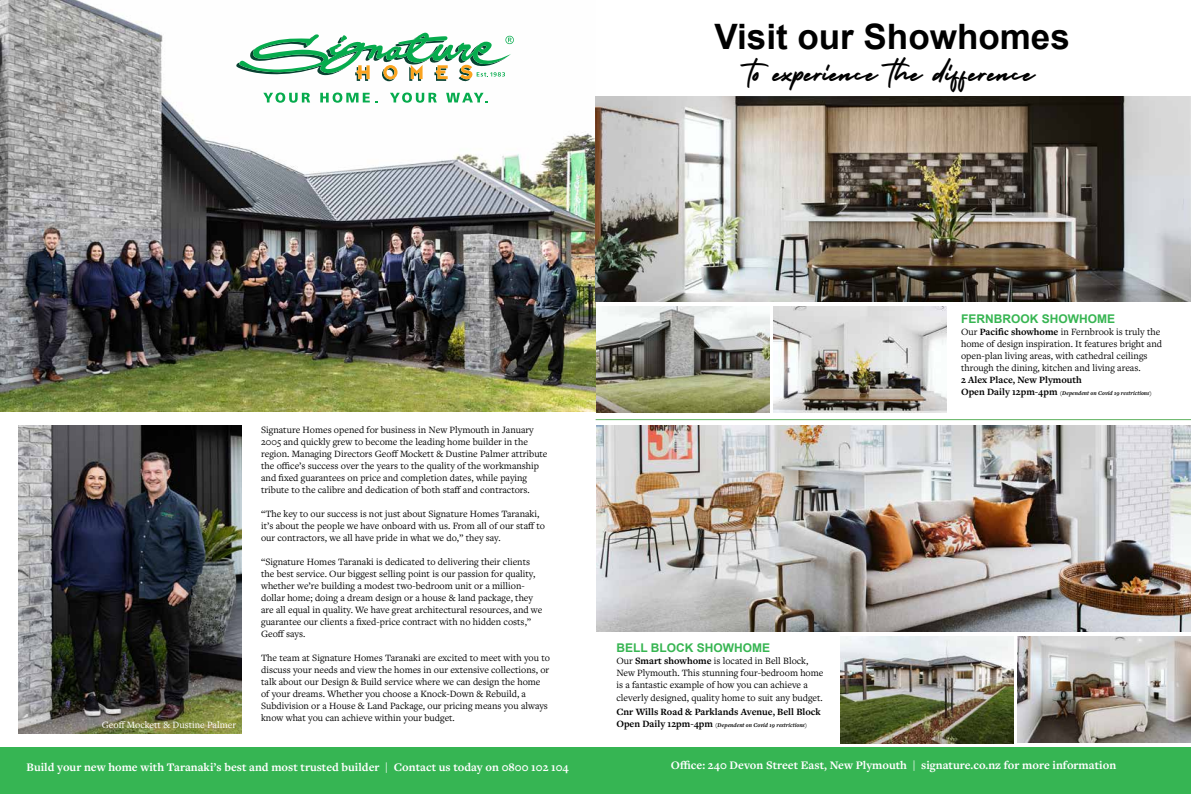
<style>
.page{position:relative;width:1191px;height:794px;background:#fff}
.page>*{position:absolute;margin:0;border:0;box-sizing:border-box;transform-origin:0 0}
.t1{font:35px "Holiday";color:#000}
.t2{font:700 35px "Arial";color:#000}
.t3{font:700 12px "Freight Text Pro";color:#fff}
.t4{font:700 12px "Arial";color:#37b552}
.t5{font:10px/12px "Freight Text Pro";color:#000}
.t6{font:700 10px "Freight Text Pro";color:#000}
.t7{font:10px "Freight Text Pro";color:#fff}
.t8{font:italic 700 6px "Freight Text Pro";color:#000}
.s1{font-weight:700}
.s2{font-style:normal;font-size:10px}
.s3{font-style:normal}
</style>
<div class="page">
<img style="left:0;top:0;width:596px;height:411px">
<img style="left:19px;top:426px;width:223px;height:307px">
<svg style="left:263px;top:92px;width:47px;height:11px"></svg>
<svg style="left:390px;top:92px;width:47px;height:11px"></svg>
<svg style="left:320px;top:92px;width:57px;height:11px"></svg>
<svg style="left:446px;top:93px;width:41px;height:9px"></svg>
<svg style="left:236px;top:33px;width:278px;height:49px"></svg>
<div style="left:0;top:747px;width:1191px;height:47px;background:#36b553"></div>
<img style="left:595px;top:96px;width:596px;height:206px">
<img style="left:596px;top:307px;width:173px;height:106px">
<img style="left:773px;top:306px;width:173px;height:107px">
<img style="left:596px;top:426px;width:595px;height:205px">
<img style="left:840px;top:636px;width:173px;height:107px">
<img style="left:1017px;top:636px;width:174px;height:106px">
<hr style="left:595px;top:419px;width:596px;height:1px;background:#60b25f">
<h1 class="t2" style="left:714px;top:14px;width:357px">Visit our Showhomes</h1>
<h1 class="t1" style="left:749px;top:49px;width:287px">to experience the difference</h1>
<p class="t5" style="left:261px;top:423px;width:288px">Signature Homes opened for business in New Plymouth in January 2005 and quickly grew to become the leading home builder in the region. Managing Directors Geoff Mockett &amp; Dustine Palmer attribute the office’s success over the years to the quality of the workmanship and fixed guarantees on price and completion dates, while paying tribute to the calibre and dedication of both staff and contractors.</p>
<p class="t5" style="left:261px;top:507px;width:285px">“The key to our success is not just about Signature Homes Taranaki, it’s about the people we have onboard with us. From all of our staff to our contractors, we all have pride in what we do,” they say.</p>
<p class="t5" style="left:261px;top:555px;width:283px">“Signature Homes Taranaki is dedicated to delivering their clients the best service. Our biggest selling point is our passion for quality, whether we’re building a modest two-bedroom unit or a million&shy;dollar home; doing a dream design or a house &amp; land package, they are all equal in quality. We have great architectural resources, and we guarantee our clients a fixed-price contract with no hidden costs,” Geoff says.</p>
<p class="t5" style="left:261px;top:651px;width:290px">The team at Signature Homes Taranaki are excited to meet with you to discuss your needs and view the homes in our extensive collections, or talk about our Design &amp; Build service where we can design the home of your dreams. Whether you choose a Knock-Down &amp; Rebuild, a Subdivision or a House &amp; Land Package, our pricing means you always know what you can achieve within your budget.</p>
<p class="t7" style="left:102px;top:718px;width:136px">Geoff Mockett &amp; Dustine Palmer</p>
<p class="t3" style="left:27px;top:759px;width:544px">Build your new home with Taranaki’s best and most trusted builder | Contact us today on 0800 102 104</p>
<p class="t4" style="left:961px;top:311px;width:155px">FERNBROOK SHOWHOME</p>
<p class="t5" style="left:961px;top:326px;width:202px">Our <span class="s1">Pacific showhome</span> in Fernbrook is truly the home of design inspiration. It features bright and open-plan living areas, with cathedral ceilings through the dining, kitchen and living areas.</p>
<p class="t6" style="left:961px;top:373px;width:122px">2 Alex Place, New Plymouth</p>
<p class="t8" style="left:961px;top:389px;width:192px"><span class="s2">Open Daily 12pm-4pm</span> <span class="s3">(</span>Dependent on Covid 19 restrictions)</p>
<p class="t4" style="left:616px;top:640px;width:155px">BELL BLOCK SHOWHOME</p>
<p class="t5" style="left:616px;top:655px;width:208px">Our <span class="s1">Smart showhome</span> is located in Bell Block, New Plymouth. This stunning four-bedroom home is a fantastic example of how you can achieve a cleverly designed, quality home to suit any budget.</p>
<p class="t6" style="left:616px;top:705px;width:206px">Cnr Wills Road &amp; Parklands Avenue, Bell Block</p>
<p class="t8" style="left:616px;top:721px;width:192px"><span class="s2">Open Daily 12pm-4pm</span> <span class="s3">(</span>Dependent on Covid 19 restrictions)</p>
<p class="t3" style="left:671px;top:757px;width:447px">Office: 240 Devon Street East, New Plymouth | signature.co.nz for more information</p>
</div>
